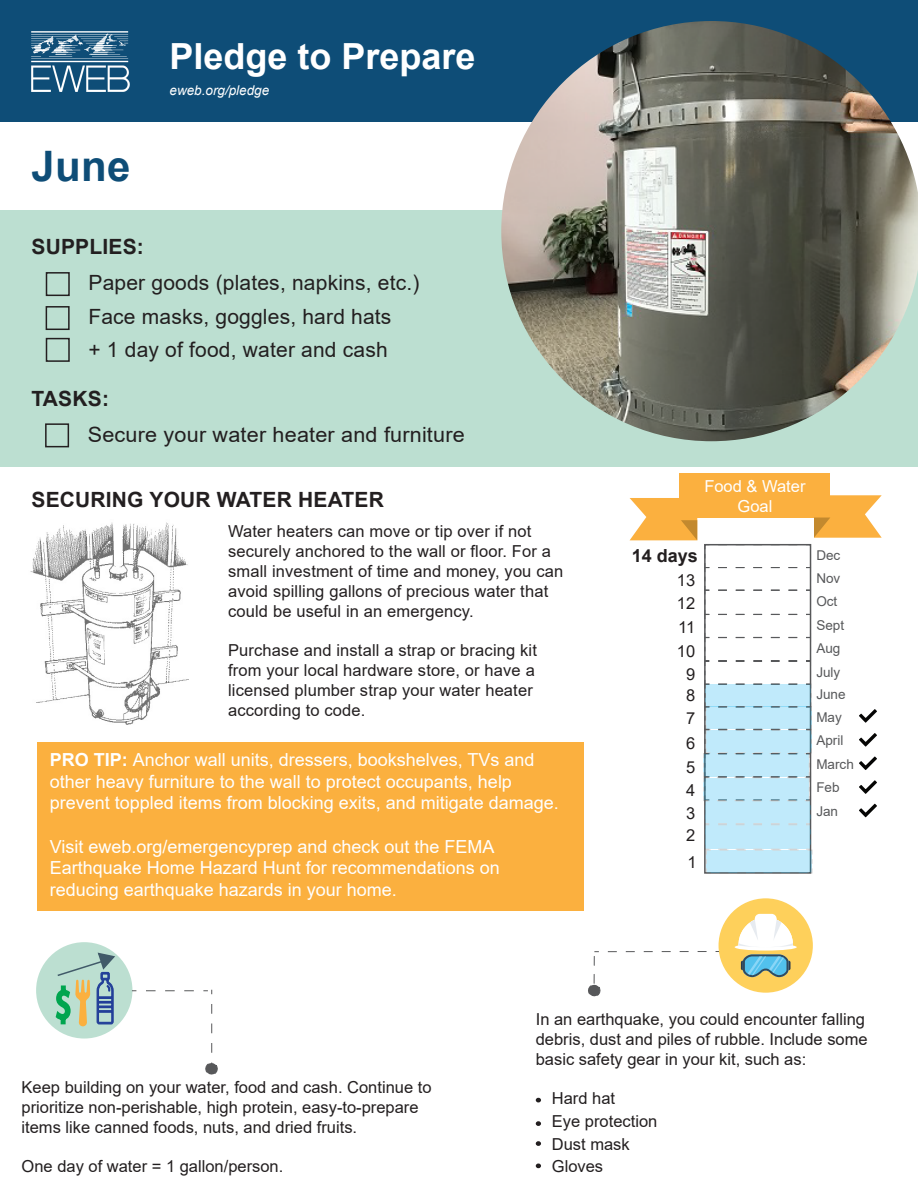
<style>
.page{position:relative;width:918px;height:1188px;background:#fff}
.page>*{position:absolute;margin:0;border:0;box-sizing:border-box;transform-origin:0 0}
.t1{font:700 42px "Arial";color:#0e4d77}
.t2{font:700 36px "Arial";color:#fff}
.t3{font:21px "Arial";letter-spacing:.01em;color:#231f20}
.t4{font:700 21px "Arial";letter-spacing:.01em;color:#231f20}
.t5{font:18px/21.6px "Arial";color:#fff}
.t6{font:700 18px "Arial";color:#231f20}
.t7{font:16.5px/19.8px "Arial";color:#231f20}
.t8{font:16.5px/19.8px "Arial";color:#fff;text-align:center}
.t9{font:13.5px "Arial";color:#57585a}
.t10{font:italic 13.5px "Arial";color:#fff}
.s1{font-weight:700}
</style>
<div class="page">
<div style="left:0;top:210px;width:918px;height:256px;background:#bcdfd1"></div>
<div style="left:0;top:0;width:918px;height:122px;background:#0e4d77"></div>
<img style="left:32px;top:32px;width:98px;height:59px">
<div style="left:46px;top:272px;width:24px;height:24px;border:2px solid #231f20"></div>
<div style="left:45px;top:423px;width:24px;height:24px;border:2px solid #231f20"></div>
<div style="left:46px;top:338px;width:24px;height:24px;border:2px solid #231f20"></div>
<div style="left:680px;top:473px;width:150px;height:45px;background:#fbb03f"></div>
<svg style="left:814px;top:495px;width:68px;height:43px"></svg>
<svg style="left:630px;top:498px;width:67px;height:42px"></svg>
<svg style="left:205px;top:1004px;width:13px;height:71px"></svg>
<div style="left:36px;top:942px;width:96px;height:97px;background:#bcdfd1;border-radius:50%"></div>
<svg style="left:54px;top:952px;width:62px;height:74px"></svg>
<svg style="left:859px;top:804px;width:18px;height:13px"></svg>
<svg style="left:859px;top:780px;width:18px;height:14px"></svg>
<svg style="left:859px;top:756px;width:18px;height:14px"></svg>
<svg style="left:859px;top:733px;width:18px;height:14px"></svg>
<svg style="left:536px;top:1098px;width:5px;height:4px"></svg>
<svg style="left:536px;top:1121px;width:5px;height:5px"></svg>
<svg style="left:536px;top:1141px;width:5px;height:5px"></svg>
<svg style="left:536px;top:1164px;width:5px;height:4px"></svg>
<svg style="left:588px;top:951px;width:119px;height:46px"></svg>
<div style="left:46px;top:306px;width:24px;height:24px;border:2px solid #231f20"></div>
<img style="left:30px;top:522px;width:158px;height:203px">
<svg style="left:703px;top:544px;width:110px;height:330px"></svg>
<svg style="left:859px;top:709px;width:18px;height:14px"></svg>
<div style="left:719px;top:898px;width:94px;height:95px;background:#fed05b;border-radius:50%"></div>
<svg style="left:735px;top:914px;width:62px;height:63px"></svg>
<img style="left:501px;top:21px;width:417px;height:420px">
<div style="left:37px;top:742px;width:547px;height:169px;background:#fbb03f"></div>
<svg style="left:203px;top:990px;width:9px;height:4px"></svg>
<svg style="left:132px;top:990px;width:62px;height:1px"></svg>
<h2 class="t2" style="left:170px;top:31px;width:308px">Pledge to Prepare</h2>
<h1 class="t1" style="left:32px;top:137px;width:101px">June</h1>
<p class="t4" style="left:32px;top:231px;width:114px">SUPPLIES:</p>
<p class="t10" style="left:169px;top:81px;width:101px">eweb.org/pledge</p>
<p class="t3" style="left:88px;top:268px;width:332px">Paper goods (plates, napkins, etc.)</p>
<p class="t3" style="left:88px;top:302px;width:305px">Face masks, goggles, hard hats</p>
<p class="t3" style="left:88px;top:335px;width:301px">+ 1 day of food, water and cash</p>
<p class="t4" style="left:32px;top:384px;width:79px">TASKS:</p>
<p class="t3" style="left:88px;top:420px;width:378px">Secure your water heater and furniture</p>
<p class="t4" style="left:32px;top:485px;width:354px">SECURING YOUR WATER HEATER</p>
<p class="t7" style="left:228px;top:522px;width:337px">Water heaters can move or tip over if not securely anchored to the wall or floor. For a small investment of time and money, you can avoid spilling gallons of precious water that could be useful in an emergency.</p>
<p class="t7" style="left:228px;top:640px;width:310px">Purchase and install a strap or bracing kit from your local hardware store, or have a licensed plumber strap your water heater according to code.</p>
<p class="t5" style="left:50px;top:749px;width:511px"><span class="s1">PRO TIP:</span> Anchor wall units, dressers, bookshelves, TVs and other heavy furniture to the wall to protect occupants, help prevent toppled items from blocking exits, and mitigate damage.</p>
<p class="t5" style="left:50px;top:835px;width:452px">Visit eweb.org/emergencyprep and check out the FEMA<br>Earthquake Home Hazard Hunt for recommendations on reducing earthquake hazards in your home.</p>
<p class="t8" style="left:704px;top:476px;width:103px">Food &amp; Water<br>Goal</p>
<p class="t6" style="left:632px;top:543px;width:68px">14 days</p>
<p class="t9" style="left:816px;top:546px;width:26px">Dec</p>
<p class="t7" style="left:677px;top:570px;width:20px">13</p>
<p class="t9" style="left:816px;top:569px;width:26px">Nov</p>
<p class="t7" style="left:677px;top:593px;width:20px">12</p>
<p class="t9" style="left:816px;top:592px;width:23px">Oct</p>
<p class="t7" style="left:678px;top:618px;width:19px">11</p>
<p class="t9" style="left:816px;top:616px;width:29px">Sept</p>
<p class="t7" style="left:677px;top:641px;width:20px">10</p>
<p class="t9" style="left:816px;top:639px;width:26px">Aug</p>
<p class="t7" style="left:686px;top:664px;width:11px">9</p>
<p class="t9" style="left:816px;top:663px;width:26px">July</p>
<p class="t7" style="left:686px;top:686px;width:11px">8</p>
<p class="t9" style="left:816px;top:685px;width:31px">June</p>
<p class="t7" style="left:686px;top:709px;width:11px">7</p>
<p class="t9" style="left:816px;top:708px;width:27px">May</p>
<p class="t7" style="left:686px;top:733px;width:11px">6</p>
<p class="t9" style="left:816px;top:731px;width:28px">April</p>
<p class="t7" style="left:686px;top:757px;width:11px">5</p>
<p class="t9" style="left:816px;top:755px;width:39px">March</p>
<p class="t7" style="left:686px;top:780px;width:11px">4</p>
<p class="t9" style="left:816px;top:778px;width:25px">Feb</p>
<p class="t7" style="left:686px;top:803px;width:11px">3</p>
<p class="t9" style="left:816px;top:802px;width:23px">Jan</p>
<p class="t7" style="left:686px;top:826px;width:11px">2</p>
<p class="t7" style="left:688px;top:852px;width:11px">1</p>
<p class="t7" style="left:22px;top:1077px;width:412px">Keep building on your water, food and cash. Continue to prioritize non-perishable, high protein, easy-to-prepare items like canned foods, nuts, and dried fruits.</p>
<p class="t7" style="left:22px;top:1156px;width:263px">One day of water = 1 gallon/person.</p>
<p class="t7" style="left:536px;top:1009px;width:333px">In an earthquake, you could encounter falling debris, dust and piles of rubble. Include some basic safety gear in your kit, such as:</p>
<p class="t7" style="left:552px;top:1087px;width:107px;line-height:22.6px">Hard hat<br>Eye protection<br>Dust mask<br>Gloves</p>
</div>
